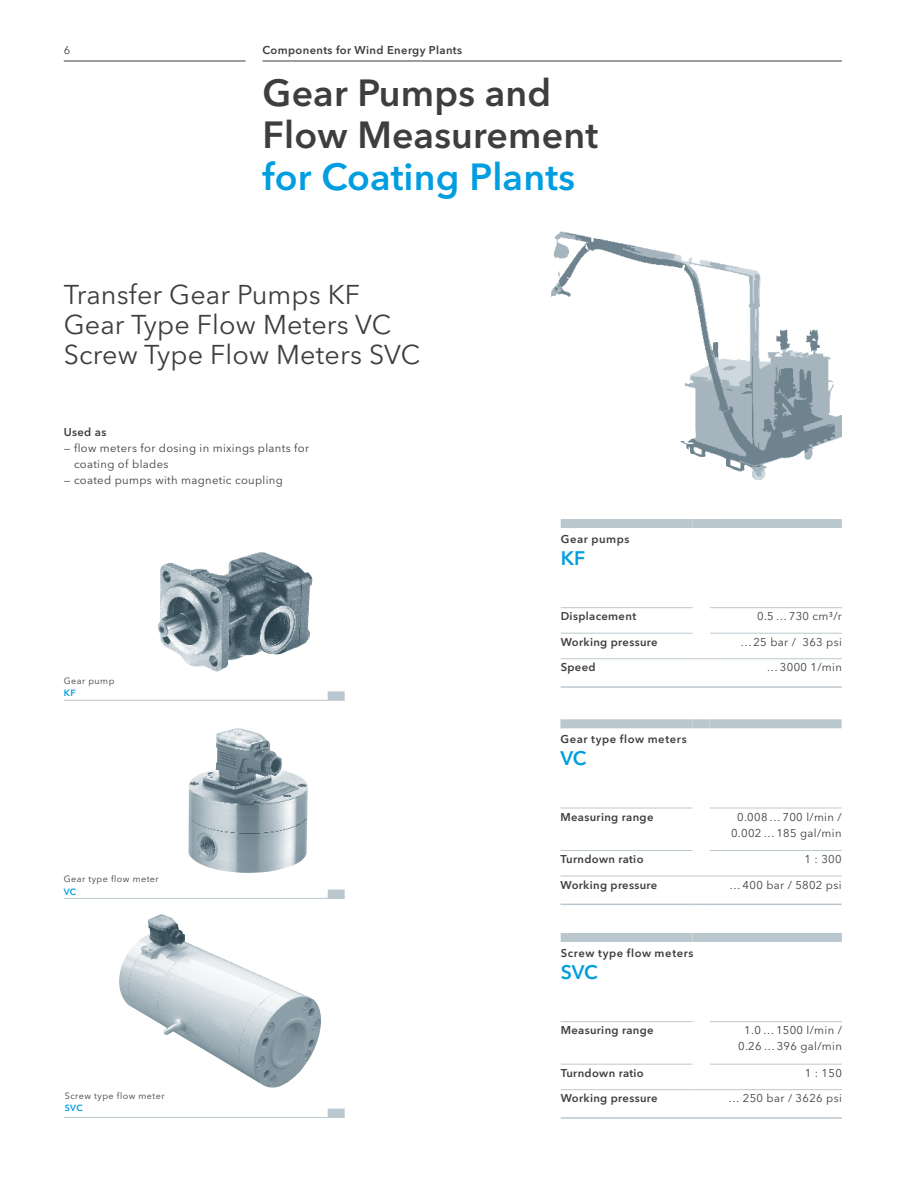
<style>
.page{position:relative;width:918px;height:1188px;background:#fff}
.page>*{position:absolute;margin:0;border:0;box-sizing:border-box;transform-origin:0 0}
.t1{font:600 37.5px/42px "Avenir Next LT Pro";letter-spacing:.005em;color:#3e3d40}
.t2{font:600 37.5px "Avenir Next LT Pro";letter-spacing:.005em;color:#009ee0}
.t3{font:27px/30px "Avenir Next LT Pro";letter-spacing:.005em;color:#3e3d40}
.t4{font:600 19.5px "Avenir Next LT Pro";letter-spacing:-.01em;color:#009ee0}
.t5{font:11.25px/15.8px "Avenir Next LT Pro";letter-spacing:.03em;color:#3e3d40;text-align:center}
.t6{font:600 11.25px "Avenir Next LT Pro";letter-spacing:.03em;color:#3e3d40}
.t7{font:600 11.25px "Avenir Next LT Pro";letter-spacing:.05em;color:#3e3d40}
.t8{font:600 11.25px "Avenir Next LT Pro";letter-spacing:.055em;color:#3e3d40}
.t9{font:9px "Avenir Next LT Pro";letter-spacing:.05em;color:#3e3d40}
.t10{font:600 9px "Avenir Next LT Pro";letter-spacing:.03em;color:#009ee0}
</style>
<div class="page">
<hr style="left:64px;top:61px;width:182px;height:1px;background:#3e3d40">
<hr style="left:263px;top:61px;width:579px;height:1px;background:#3e3d40">
<hr style="left:561px;top:607px;width:132px;height:1px;background:#bbc7ce">
<hr style="left:710px;top:607px;width:132px;height:1px;background:#bbc7ce">
<hr style="left:710px;top:633px;width:132px;height:1px;background:#bbc7ce">
<hr style="left:561px;top:633px;width:132px;height:1px;background:#bbc7ce">
<div style="left:561px;top:519px;width:132px;height:9px;background:#bbc7ce"></div>
<div style="left:693px;top:519px;width:17px;height:9px;background:#bbc7ce"></div>
<div style="left:710px;top:519px;width:132px;height:9px;background:#bbc7ce"></div>
<hr style="left:561px;top:658px;width:132px;height:1px;background:#bbc7ce">
<svg style="left:693px;top:658px;width:17px;height:1px"></svg>
<hr style="left:710px;top:658px;width:132px;height:1px;background:#bbc7ce">
<hr style="left:561px;top:686px;width:132px;height:2px;background:#bbc7ce">
<svg style="left:693px;top:686px;width:17px;height:2px"></svg>
<hr style="left:710px;top:686px;width:132px;height:2px;background:#bbc7ce">
<hr style="left:560px;top:808px;width:132px;height:1px;background:#bbc7ce">
<hr style="left:710px;top:808px;width:132px;height:1px;background:#bbc7ce">
<hr style="left:710px;top:850px;width:132px;height:1px;background:#bbc7ce">
<hr style="left:560px;top:850px;width:132px;height:1px;background:#bbc7ce">
<div style="left:560px;top:719px;width:132px;height:9px;background:#bbc7ce"></div>
<div style="left:692px;top:719px;width:18px;height:9px;background:#bbc7ce"></div>
<div style="left:710px;top:719px;width:132px;height:9px;background:#bbc7ce"></div>
<hr style="left:560px;top:876px;width:132px;height:1px;background:#bbc7ce">
<svg style="left:692px;top:876px;width:18px;height:1px"></svg>
<hr style="left:710px;top:876px;width:132px;height:1px;background:#bbc7ce">
<hr style="left:560px;top:904px;width:132px;height:1px;background:#bbc7ce">
<svg style="left:692px;top:904px;width:18px;height:1px"></svg>
<hr style="left:710px;top:904px;width:132px;height:1px;background:#bbc7ce">
<hr style="left:561px;top:1021px;width:132px;height:1px;background:#bbc7ce">
<hr style="left:710px;top:1021px;width:132px;height:1px;background:#bbc7ce">
<hr style="left:710px;top:1064px;width:132px;height:1px;background:#bbc7ce">
<hr style="left:561px;top:1064px;width:132px;height:1px;background:#bbc7ce">
<div style="left:561px;top:933px;width:132px;height:9px;background:#bbc7ce"></div>
<div style="left:693px;top:933px;width:17px;height:9px;background:#bbc7ce"></div>
<div style="left:710px;top:933px;width:132px;height:9px;background:#bbc7ce"></div>
<hr style="left:561px;top:1089px;width:132px;height:1px;background:#bbc7ce">
<svg style="left:693px;top:1089px;width:17px;height:1px"></svg>
<hr style="left:710px;top:1089px;width:132px;height:1px;background:#bbc7ce">
<hr style="left:561px;top:1117px;width:132px;height:2px;background:#bbc7ce">
<svg style="left:693px;top:1117px;width:17px;height:2px"></svg>
<hr style="left:710px;top:1117px;width:132px;height:2px;background:#bbc7ce">
<img style="left:551px;top:231px;width:291px;height:249px">
<div style="left:328px;top:890px;width:17px;height:9px;background:#bbc7ce"></div>
<div style="left:328px;top:691px;width:17px;height:9px;background:#bbc7ce"></div>
<div style="left:328px;top:1109px;width:17px;height:9px;background:#bbc7ce"></div>
<hr style="left:64px;top:898px;width:281px;height:1px;background:#bbc7ce">
<hr style="left:64px;top:700px;width:281px;height:1px;background:#bbc7ce">
<hr style="left:64px;top:1117px;width:281px;height:1px;background:#bbc7ce">
<img style="left:188px;top:728px;width:120px;height:145px">
<img style="left:119px;top:914px;width:202px;height:174px">
<img style="left:158px;top:552px;width:155px;height:120px">
<p class="t5" style="left:64px;top:43px;width:8px">6</p>
<p class="t6" style="left:263px;top:44px;width:201px">Components for Wind Energy Plants</p>
<h1 class="t1" style="left:263px;top:72px;width:337px">Gear Pumps and<br>Flow Measurement</h1>
<h1 class="t2" style="left:263px;top:154px;width:314px">for Coating Plants</h1>
<h2 class="t3" style="left:64px;top:280px;width:358px">Transfer Gear Pumps KF<br>Gear Type Flow Meters VC<br>Screw Type Flow Meters SVC</h2>
<p class="t6" style="left:64px;top:425px;width:44px">Used as</p>
<p class="t5" style="left:74px;top:440px;width:237px;text-align:left;text-indent:-10px">— flow meters for dosing in mixings plants for coating of blades</p>
<p class="t5" style="left:64px;top:472px;width:221px">— coated pumps with magnetic coupling</p>
<p class="t9" style="left:64px;top:675px;width:52px">Gear pump</p>
<p class="t10" style="left:64px;top:688px;width:13px">KF</p>
<p class="t9" style="left:64px;top:873px;width:97px">Gear type flow meter</p>
<p class="t10" style="left:64px;top:886px;width:14px">VC</p>
<p class="t9" style="left:65px;top:1090px;width:101px">Screw type flow meter</p>
<p class="t10" style="left:65px;top:1103px;width:19px">SVC</p>
<p class="t7" style="left:561px;top:532px;width:70px">Gear pumps</p>
<h3 class="t4" style="left:561px;top:547px;width:26px">KF</h3>
<p class="t6" style="left:561px;top:610px;width:77px">Displacement</p>
<p class="t5" style="left:757px;top:609px;width:86px">0.5 …730 cm³/r</p>
<p class="t6" style="left:561px;top:635px;width:98px">Working pressure</p>
<p class="t5" style="left:740px;top:634px;width:103px">…25 bar / 363 psi</p>
<p class="t6" style="left:561px;top:661px;width:36px">Speed</p>
<p class="t5" style="left:767px;top:660px;width:76px">…3000 1/min</p>
<p class="t8" style="left:560px;top:732px;width:128px">Gear type flow meters</p>
<h3 class="t4" style="left:560px;top:747px;width:28px">VC</h3>
<p class="t6" style="left:560px;top:810px;width:95px">Measuring range</p>
<p class="t5" style="left:731px;top:809px;width:112px">0.008 …700 l/min /<br>0.002 …185 gal/min</p>
<p class="t6" style="left:560px;top:853px;width:85px">Turndown ratio</p>
<p class="t5" style="left:804px;top:851px;width:39px">1 : 300</p>
<p class="t6" style="left:560px;top:878px;width:98px">Working pressure</p>
<p class="t5" style="left:730px;top:877px;width:113px">…400 bar / 5802 psi</p>
<p class="t7" style="left:561px;top:946px;width:134px">Screw type flow meters</p>
<h3 class="t4" style="left:561px;top:960px;width:39px">SVC</h3>
<p class="t6" style="left:561px;top:1024px;width:95px">Measuring range</p>
<p class="t5" style="left:738px;top:1023px;width:105px">1.0 …1500 l/min /<br>0.26 …396 gal/min</p>
<p class="t6" style="left:561px;top:1066px;width:85px">Turndown ratio</p>
<p class="t5" style="left:805px;top:1065px;width:39px">1 : 150</p>
<p class="t6" style="left:561px;top:1092px;width:98px">Working pressure</p>
<p class="t5" style="left:728px;top:1091px;width:115px">… 250 bar / 3626 psi</p>
</div>
